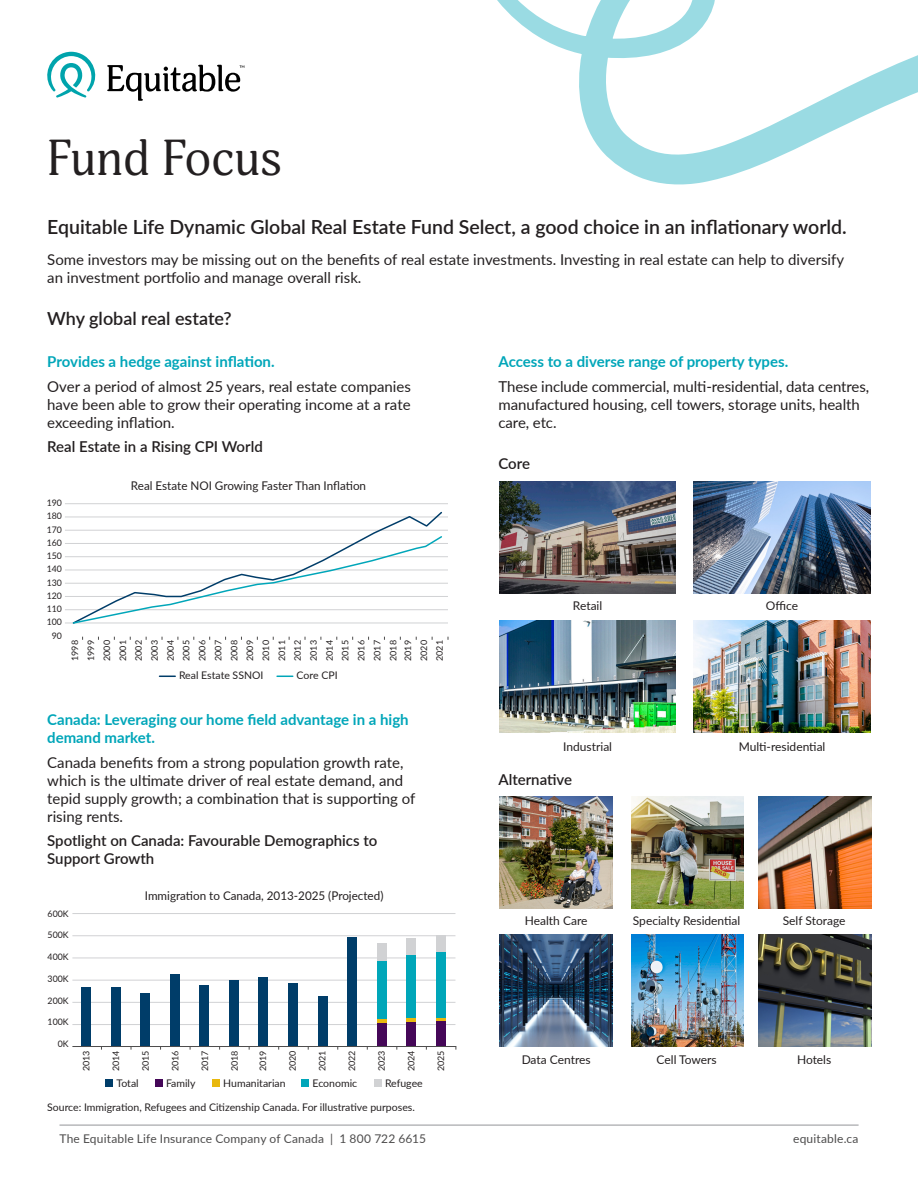
<style>
.page{position:relative;width:918px;height:1188px;background:#fff}
.page>*{position:absolute;margin:0;border:0;box-sizing:border-box;transform-origin:0 0}
.Titles{font:49.65px "Adonis";letter-spacing:.005em;color:#231f20}
.bullets{font:600 19.5px "Lato";color:#231f20}
.bullets-2{font:600 18px "Lato";color:#231f20}
.bullets-3{font:15px/18px "Lato";color:#231f20}
.bullets-4{font:700 15px/18px "Lato";color:#00a6b9}
.bullets-5{font:600 15px/18px "Lato";color:#231f20}
.bullets-6{font:12px "Lato";color:#231f20}
.t1{font:12px "Lato";letter-spacing:.015em;color:#4d4c4c}
.t2{font:10.5px "Lato";color:#231f20}
.t3{font:9px/15.9px "Lato";color:#231f20;text-align:justify}
</style>
<div class="page">
<hr style="left:59px;top:1125px;width:800px;height:1px;background:#939598">
<div style="left:106px;top:1079px;width:7px;height:8px;background:#003d69"></div>
<div style="left:155px;top:1079px;width:8px;height:8px;background:#450758"></div>
<div style="left:212px;top:1079px;width:8px;height:8px;background:#e8b80e"></div>
<div style="left:302px;top:1079px;width:7px;height:8px;background:#00a6b9"></div>
<div style="left:374px;top:1079px;width:8px;height:8px;background:#d1d2d4"></div>
<hr style="left:72px;top:1024px;width:383px;height:1px;background:#d1d2d4">
<hr style="left:72px;top:1002px;width:383px;height:1px;background:#d1d2d4">
<hr style="left:72px;top:980px;width:383px;height:1px;background:#d1d2d4">
<hr style="left:72px;top:958px;width:383px;height:1px;background:#d1d2d4">
<hr style="left:72px;top:935px;width:383px;height:1px;background:#d1d2d4">
<hr style="left:72px;top:913px;width:383px;height:1px;background:#d1d2d4">
<div style="left:81px;top:987px;width:10px;height:60px;background:#003d69"></div>
<div style="left:111px;top:987px;width:10px;height:60px;background:#003d69"></div>
<div style="left:140px;top:993px;width:10px;height:54px;background:#003d69"></div>
<div style="left:170px;top:975px;width:10px;height:72px;background:#003d69"></div>
<div style="left:199px;top:986px;width:10px;height:61px;background:#003d69"></div>
<div style="left:229px;top:980px;width:10px;height:67px;background:#003d69"></div>
<div style="left:258px;top:977px;width:10px;height:70px;background:#003d69"></div>
<div style="left:288px;top:984px;width:10px;height:63px;background:#003d69"></div>
<div style="left:318px;top:996px;width:10px;height:51px;background:#003d69"></div>
<div style="left:347px;top:937px;width:10px;height:110px;background:#003d69"></div>
<div style="left:377px;top:1022px;width:10px;height:25px;background:#450758"></div>
<svg style="left:377px;top:1019px;width:10px;height:3px"></svg>
<div style="left:377px;top:960px;width:10px;height:59px;background:#00a6b9"></div>
<div style="left:377px;top:943px;width:10px;height:17px;background:#d1d2d4"></div>
<div style="left:406px;top:1022px;width:10px;height:25px;background:#450758"></div>
<hr style="left:406px;top:1018px;width:10px;height:4px;background:#e8b80e">
<div style="left:406px;top:955px;width:10px;height:63px;background:#00a6b9"></div>
<div style="left:406px;top:938px;width:10px;height:17px;background:#d1d2d4"></div>
<div style="left:436px;top:1021px;width:10px;height:26px;background:#450758"></div>
<svg style="left:436px;top:1018px;width:10px;height:3px"></svg>
<div style="left:436px;top:952px;width:10px;height:66px;background:#00a6b9"></div>
<div style="left:436px;top:936px;width:10px;height:16px;background:#d1d2d4"></div>
<hr style="left:72px;top:1046px;width:384px;height:1px;background:#4d4c4c">
<hr style="left:65px;top:623px;width:383px;height:1px;background:#d1d2d4">
<hr style="left:65px;top:609px;width:383px;height:1px;background:#d1d2d4">
<hr style="left:65px;top:596px;width:383px;height:1px;background:#d1d2d4">
<hr style="left:65px;top:583px;width:383px;height:1px;background:#d1d2d4">
<hr style="left:65px;top:570px;width:383px;height:1px;background:#d1d2d4">
<hr style="left:65px;top:556px;width:383px;height:1px;background:#d1d2d4">
<hr style="left:65px;top:543px;width:383px;height:1px;background:#d1d2d4">
<hr style="left:65px;top:530px;width:383px;height:1px;background:#d1d2d4">
<hr style="left:65px;top:517px;width:383px;height:1px;background:#d1d2d4">
<hr style="left:65px;top:503px;width:383px;height:1px;background:#d1d2d4">
<svg style="left:71px;top:511px;width:373px;height:113px"></svg>
<svg style="left:160px;top:676px;width:15px;height:1px"></svg>
<svg style="left:277px;top:676px;width:16px;height:1px"></svg>
<svg style="left:47px;top:52px;width:49px;height:46px"></svg>
<svg style="left:107px;top:65px;width:137px;height:36px"></svg>
<img style="left:500px;top:797px;width:112px;height:112px">
<img style="left:500px;top:481px;width:175px;height:113px">
<img style="left:500px;top:620px;width:175px;height:113px">
<img style="left:500px;top:935px;width:112px;height:112px">
<img style="left:631px;top:797px;width:112px;height:112px">
<img style="left:694px;top:481px;width:177px;height:113px">
<img style="left:694px;top:620px;width:177px;height:113px">
<img style="left:631px;top:935px;width:112px;height:112px">
<img style="left:759px;top:797px;width:112px;height:112px">
<img style="left:759px;top:935px;width:112px;height:112px">
<svg style="left:497px;top:0;width:421px;height:185px"></svg>
<p class="Titles" style="left:47px;top:129px;width:236px">Fund Focus</p>
<p class="bullets" style="left:47px;top:213px;width:801px">Equitable Life Dynamic Global Real Estate Fund Select, a good choice in an inflationary world.</p>
<p class="bullets-3" style="left:47px;top:250px;width:798px">Some investors may be missing out on the benefits of real estate investments. Investing in real estate can help to diversify an investment portfolio and manage overall risk.</p>
<p class="bullets-2" style="left:47px;top:306px;width:186px">Why global real estate?</p>
<p class="bullets-4" style="left:47px;top:352px;width:229px">Provides a hedge against inflation.</p>
<p class="bullets-3" style="left:47px;top:377px;width:365px;text-align:justify">Over a period of almost 25 years, real estate companies have been able to grow their operating income at a rate exceeding inflation.</p>
<p class="bullets-5" style="left:47px;top:437px;width:217px">Real Estate in a Rising CPI World</p>
<p class="bullets-4" style="left:498px;top:352px;width:291px">Access to a diverse range of property types.</p>
<p class="bullets-3" style="left:498px;top:377px;width:372px">These include commercial, multi-residential, data centres, manufactured housing, cell towers, storage units, health care, etc.</p>
<p class="t3" style="left:47px;top:496px;width:17px;line-height:13.4px;text-align:center">190<br>180<br>170<br>160<br>150<br>140<br>130<br>120<br>110<br>100<br>90</p>
<p class="bullets-6" style="left:131px;top:478px;width:237px">Real Estate NOI Growing Faster Than Inflation</p>
<p class="t3" style="left:67px;top:661px;width:22px;rotate:-90deg">1998<br>1999<br>2000<br>2001<br>2002<br>2003<br>2004<br>2005<br>2006<br>2007<br>2008<br>2009<br>2010<br>2011<br>2012<br>2013<br>2014<br>2015<br>2016<br>2017<br>2018</p>
<p class="t3" style="left:400px;top:661px;width:22px;rotate:-90deg">2019<br>2020<br>2021</p>
<p class="t2" style="left:179px;top:667px;width:86px">Real Estate SSNOI</p>
<p class="t2" style="left:297px;top:667px;width:42px">Core CPI</p>
<p class="bullets-4" style="left:47px;top:710px;width:363px">Canada: Leveraging our home field advantage in a high demand market.</p>
<p class="bullets-3" style="left:47px;top:753px;width:370px">Canada benefits from a strong population growth rate, which is the ultimate driver of real estate demand, and tepid supply growth; a combination that is supporting of rising rents.</p>
<p class="bullets-5" style="left:47px;top:831px;width:332px">Spotlight on Canada: Favourable Demographics to<br>Support Growth</p>
<p class="t3" style="left:48px;top:905px;width:23px">600K</p>
<p class="t3" style="left:48px;top:927px;width:23px">500K</p>
<p class="t3" style="left:48px;top:948px;width:23px">400K</p>
<p class="t3" style="left:48px;top:970px;width:23px">300K</p>
<p class="t3" style="left:48px;top:992px;width:23px">200K</p>
<p class="t3" style="left:48px;top:1014px;width:23px">100K</p>
<p class="t3" style="left:58px;top:1035px;width:12px">0K</p>
<p class="bullets-6" style="left:145px;top:887px;width:240px">Immigration to Canada, 2013-2025 (Projected)</p>
<p class="t3" style="left:78px;top:1071px;width:22px;rotate:-90deg">2013</p>
<p class="t3" style="left:108px;top:1071px;width:22px;rotate:-90deg">2014</p>
<p class="t3" style="left:137px;top:1071px;width:22px;rotate:-90deg">2015</p>
<p class="t3" style="left:167px;top:1071px;width:22px;rotate:-90deg">2016</p>
<p class="t3" style="left:197px;top:1071px;width:22px;rotate:-90deg">2017</p>
<p class="t3" style="left:226px;top:1071px;width:22px;rotate:-90deg">2018</p>
<p class="t3" style="left:255px;top:1071px;width:22px;rotate:-90deg">2019</p>
<p class="t3" style="left:284px;top:1071px;width:22px;rotate:-90deg">2020</p>
<p class="t3" style="left:314px;top:1071px;width:22px;rotate:-90deg">2021</p>
<p class="t3" style="left:344px;top:1071px;width:22px;rotate:-90deg">2022</p>
<p class="t3" style="left:373px;top:1071px;width:22px;rotate:-90deg">2023</p>
<p class="t3" style="left:403px;top:1071px;width:22px;rotate:-90deg">2024</p>
<p class="t3" style="left:432px;top:1071px;width:22px;rotate:-90deg">2025</p>
<p class="t2" style="left:117px;top:1076px;width:24px">Total</p>
<p class="t2" style="left:166px;top:1076px;width:31px">Family</p>
<p class="t2" style="left:223px;top:1076px;width:64px">Humanitarian</p>
<p class="t2" style="left:313px;top:1076px;width:46px">Economic</p>
<p class="t2" style="left:385px;top:1076px;width:39px">Refugee</p>
<p class="t2" style="left:47px;top:1100px;width:369px">Source: Immigration, Refugees and Citizenship Canada. For illustrative purposes.</p>
<p class="bullets-5" style="left:498px;top:454px;width:33px">Core</p>
<p class="bullets-6" style="left:573px;top:597px;width:31px">Retail</p>
<p class="bullets-6" style="left:766px;top:597px;width:34px">Office</p>
<p class="bullets-6" style="left:563px;top:738px;width:50px">Industrial</p>
<p class="bullets-5" style="left:498px;top:770px;width:75px">Alternative</p>
<p class="bullets-6" style="left:739px;top:738px;width:88px">Multi-residential</p>
<p class="bullets-6" style="left:525px;top:912px;width:64px">Health Care</p>
<p class="bullets-6" style="left:633px;top:912px;width:109px">Specialty Residential</p>
<p class="bullets-6" style="left:783px;top:912px;width:64px">Self Storage</p>
<p class="bullets-6" style="left:522px;top:1051px;width:70px">Data Centres</p>
<p class="bullets-6" style="left:657px;top:1051px;width:62px">Cell Towers</p>
<p class="bullets-6" style="left:797px;top:1051px;width:36px">Hotels</p>
<p class="t1" style="left:59px;top:1130px;width:368px">The Equitable Life Insurance Company of Canada | 1 800 722 6615</p>
<p class="t1" style="left:793px;top:1130px;width:67px">equitable.ca</p>
</div>
